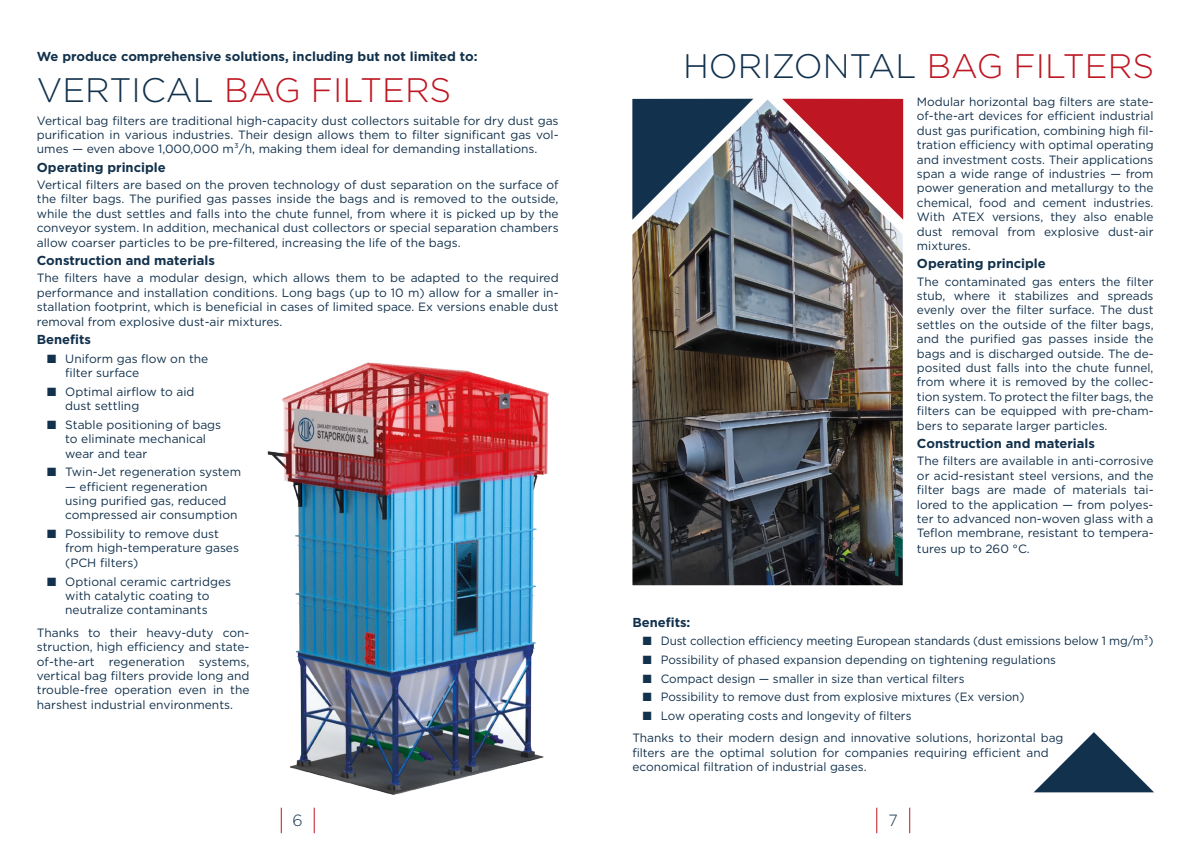
<style>
.page{position:relative;width:1191px;height:842px;background:#fff}
.page>*{position:absolute;margin:0;border:0;box-sizing:border-box;transform-origin:0 0}
.t1{font:300 34px "Gotham";color:#12314c}
.t2{font:300 34px "Gotham";color:#be1622}
.t3{font:300 16.2px "Gotham";color:#12314c}
.t4{font:700 13px "Gotham";color:#12314c}
.t5{font:12px/14.4px "Gotham";color:#12314c;text-align:justify}
.s1{color:#12314c}
.s2{color:#be1622}
</style>
<div class="page">
<img style="left:267px;top:362px;width:282px;height:433px">
<img style="left:632px;top:100px;width:270px;height:485px">
<svg style="left:876px;top:808px;width:1px;height:25px"></svg>
<svg style="left:909px;top:808px;width:1px;height:25px"></svg>
<svg style="left:281px;top:808px;width:1px;height:25px"></svg>
<svg style="left:314px;top:808px;width:1px;height:25px"></svg>
<svg style="left:1034px;top:732px;width:120px;height:60px"></svg>
<svg style="left:782px;top:99px;width:121px;height:121px;background:#a95763"></svg>
<svg style="left:632px;top:99px;width:121px;height:121px;background:#5d7284"></svg>
<p class="t4" style="left:37px;top:48px;width:442px">We produce comprehensive solutions, including but not limited to:</p>
<h1 class="t2" style="left:37px;top:69px;width:416px"><span class="s1">VERTICAL</span> BAG FILTERS</h1>
<p class="t5" style="left:37px;top:113px;width:523px">Vertical bag filters are traditional high-capacity dust collectors suitable for dry dust gas purification in various industries. Their design allows them to filter significant gas vol&shy;umes — even above 1,000,000 m³/h, making them ideal for demanding installations.</p>
<p class="t4" style="left:37px;top:159px;width:130px">Operating principle</p>
<p class="t5" style="left:37px;top:177px;width:523px">Vertical filters are based on the proven technology of dust separation on the surface of the filter bags. The purified gas passes inside the bags and is removed to the outside, while the dust settles and falls into the chute funnel, from where it is picked up by the conveyor system. In addition, mechanical dust collectors or special separation chambers allow coarser particles to be pre-filtered, increasing the life of the bags.</p>
<p class="t4" style="left:37px;top:252px;width:180px">Construction and materials</p>
<p class="t5" style="left:37px;top:271px;width:523px">The filters have a modular design, which allows them to be adapted to the required performance and installation conditions. Long bags (up to 10 m) allow for a smaller in&shy;stallation footprint, which is beneficial in cases of limited space. Ex versions enable dust removal from explosive dust-air mixtures.</p>
<p class="t4" style="left:37px;top:331px;width:56px">Benefits</p>
<p class="t5" style="left:65px;top:351px;width:145px;text-indent:-18px">■ Uniform gas flow on the filter surface</p>
<p class="t5" style="left:65px;top:384px;width:131px;text-indent:-18px">■ Optimal airflow to aid dust settling</p>
<p class="t5" style="left:65px;top:417px;width:157px;text-align:left;text-indent:-18px">■ Stable positioning of bags to eliminate mechanical wear and tear</p>
<p class="t5" style="left:47px;top:464px;width:195px">■ Twin-Jet regeneration system</p>
<p class="t5" style="left:65px;top:479px;width:174px;text-align:left">— efficient regeneration using purified gas, reduced compressed air consumption</p>
<p class="t5" style="left:65px;top:526px;width:175px;text-align:left;text-indent:-18px">■ Possibility to remove dust from high-temperature gases (PCH filters)</p>
<p class="t5" style="left:47px;top:574px;width:185px;text-align:center">■ Optional ceramic cartridges with catalytic coating to neutralize contaminants</p>
<p class="t5" style="left:37px;top:625px;width:214px">Thanks to their heavy-duty con&shy;struction, high efficiency and state&shy;of-the-art regeneration systems, vertical bag filters provide long and trouble-free operation even in the harshest industrial environments.</p>
<h1 class="t1" style="left:683px;top:45px;width:472px">HORIZONTAL <span class="s2">BAG FILTERS</span></h1>
<p class="t5" style="left:917px;top:94px;width:238px">Modular horizontal bag filters are state&shy;of-the-art devices for efficient industrial dust gas purification, combining high fil&shy;tration efficiency with optimal operating and investment costs. Their applications span a wide range of industries — from power generation and metallurgy to the chemical, food and cement industries.<br>With ATEX versions, they also enable dust removal from explosive dust-air mixtures.</p>
<p class="t4" style="left:917px;top:255px;width:130px">Operating principle</p>
<p class="t5" style="left:917px;top:274px;width:238px">The contaminated gas enters the filter stub, where it stabilizes and spreads evenly over the filter surface. The dust settles on the outside of the filter bags, and the purified gas passes inside the bags and is discharged outside. The de&shy;posited dust falls into the chute funnel, from where it is removed by the collec&shy;tion system. To protect the filter bags, the filters can be equipped with pre-cham&shy;bers to separate larger particles.</p>
<p class="t4" style="left:917px;top:435px;width:180px">Construction and materials</p>
<p class="t5" style="left:917px;top:454px;width:238px">The filters are available in anti-corrosive or acid-resistant steel versions, and the filter bags are made of materials tai&shy;lored to the application — from polyes&shy;ter to advanced non-woven glass with a Teflon membrane, resistant to tempera-</p>
<p class="t5" style="left:917px;top:541px;width:114px">tures up to 260 °C.</p>
<p class="t4" style="left:632px;top:613px;width:60px">Benefits:</p>
<p class="t5" style="left:642px;top:634px;width:512px">■ Dust collection efficiency meeting European standards (dust emissions below 1 mg/m³)</p>
<p class="t5" style="left:642px;top:652px;width:415px">■ Possibility of phased expansion depending on tightening regulations</p>
<p class="t5" style="left:642px;top:671px;width:323px">■ Compact design — smaller in size than vertical filters</p>
<p class="t5" style="left:642px;top:690px;width:383px">■ Possibility to remove dust from explosive mixtures (Ex version)</p>
<p class="t5" style="left:632px;top:704px;width:432px;line-height:22.4px;text-indent:10px">■ Low operating costs and longevity of filters<br>Thanks to their modern design and innovative solutions, horizontal bag</p>
<p class="t5" style="left:632px;top:745px;width:418px">filters are the optimal solution for companies requiring efficient and economical filtration of industrial gases.</p>
<h2 class="t3" style="left:293px;top:810px;width:12px">6</h2>
<h2 class="t3" style="left:888px;top:810px;width:11px">7</h2>
</div>
